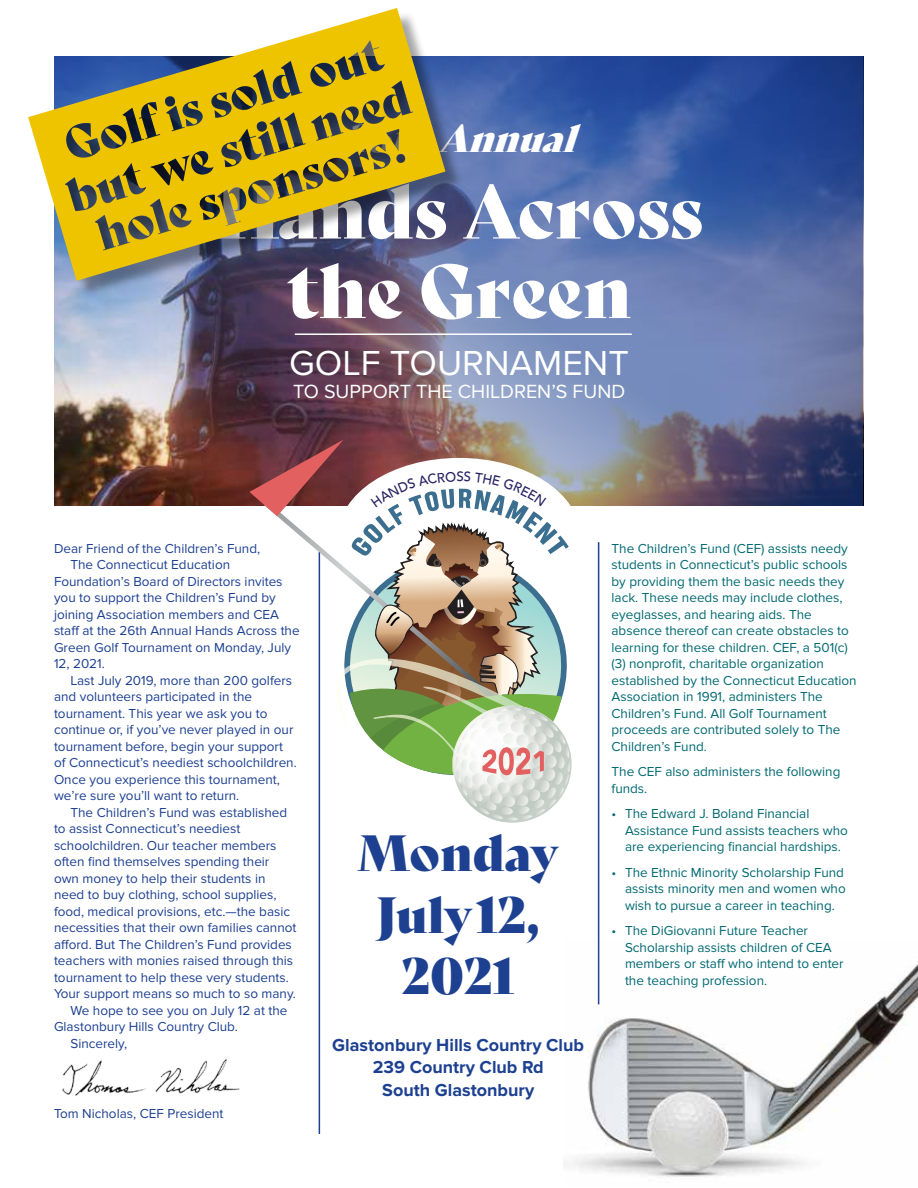
<style>
.page{position:relative;width:918px;height:1188px;background:#fff}
.page>*{position:absolute;margin:0;border:0;box-sizing:border-box;transform-origin:0 0}
.t1{font:73.5px/79.5px "Bely Display";color:#fff;text-align:center}
.t2{font:49.5px/61.5px "Bely Display";color:#1d4091;text-align:center}
.t3{font:italic 37.5px "Bely Display";color:#fff}
.t4{font:36px "Proxima Nova";color:#fff}
.t5{font:19.8px "Proxima Nova";color:#fff}
.t6{font:700 18px/22.5px "Proxima Nova";color:#1d4091;text-align:center}
.t7{font:13.5px "Proxima Nova";color:#1d4091}
.t8{font:13.5px/16.5px "Proxima Nova";color:#006971}
</style>
<div class="page">
<img style="left:572px;top:940px;width:346px;height:237px">
<img style="left:62px;top:1059px;width:178px;height:37px">
<img style="left:54px;top:56px;width:808px;height:449px">
<hr style="left:598px;top:542px;width:1px;height:462px;background:#1d4091">
<hr style="left:319px;top:552px;width:1px;height:582px;background:#1d4091">
<hr style="left:295px;top:333px;width:337px;height:2px;background:#fff">
<div style="left:31px;top:11px;width:432px;height:288px;background:#000;opacity:.36"></div>
<svg style="left:28px;top:8px;width:418px;height:273px"></svg>
<svg style="left:406px;top:81px;width:7px;height:130px"></svg>
<svg style="left:64px;top:40px;width:342px;height:211px;background:#a69430"></svg>
<svg style="left:249px;top:440px;width:323px;height:383px"></svg>
<h3 class="t3" style="left:344px;top:108px;width:250px">26thAnnual</h3>
<h1 class="t1" style="left:215px;top:166px;width:489px">Hands Across the Green</h1>
<h3 class="t4" style="left:289px;top:342px;width:341px">GOLF TOURNAMENT</h3>
<h3 class="t5" style="left:293px;top:381px;width:334px">TO SUPPORT THE CHILDREN’S FUND</h3>
<p class="t7" style="left:54px;top:541px;width:208px">Dear Friend of the Children’s Fund,</p>
<p class="t7" style="left:70px;top:557px;width:161px">The Connecticut Education</p>
<p class="t7" style="left:54px;top:574px;width:230px">Foundation’s Board of Directors invites</p>
<p class="t7" style="left:54px;top:590px;width:223px">you to support the Children’s Fund by</p>
<p class="t7" style="left:54px;top:607px;width:227px">joining Association members and CEA</p>
<p class="t7" style="left:54px;top:623px;width:247px">staff at the 26th Annual Hands Across the</p>
<p class="t7" style="left:54px;top:640px;width:239px">Green Golf Tournament on Monday, July</p>
<p class="t7" style="left:54px;top:656px;width:52px">12, 2021.</p>
<p class="t7" style="left:70px;top:673px;width:223px">Last July 2019, more than 200 golfers</p>
<p class="t7" style="left:54px;top:689px;width:200px">and volunteers participated in the</p>
<p class="t7" style="left:54px;top:706px;width:215px">tournament. This year we ask you to</p>
<p class="t7" style="left:54px;top:722px;width:241px">continue or, if you’ve never played in our</p>
<p class="t7" style="left:54px;top:739px;width:231px">tournament before, begin your support</p>
<p class="t7" style="left:54px;top:755px;width:244px">of Connecticut’s neediest schoolchildren.</p>
<p class="t7" style="left:54px;top:772px;width:227px">Once you experience this tournament,</p>
<p class="t7" style="left:54px;top:788px;width:187px">we’re sure you’ll want to return.</p>
<p class="t7" style="left:70px;top:805px;width:218px">The Children’s Fund was established</p>
<p class="t7" style="left:54px;top:821px;width:188px">to assist Connecticut’s neediest</p>
<p class="t7" style="left:54px;top:838px;width:224px">schoolchildren. Our teacher members</p>
<p class="t7" style="left:54px;top:854px;width:217px">often find themselves spending their</p>
<p class="t7" style="left:54px;top:871px;width:213px">own money to help their students in</p>
<p class="t7" style="left:54px;top:887px;width:224px">need to buy clothing, school supplies,</p>
<p class="t7" style="left:54px;top:904px;width:238px">food, medical provisions, etc.—the basic</p>
<p class="t7" style="left:54px;top:920px;width:244px">necessities that their own families cannot</p>
<p class="t7" style="left:54px;top:937px;width:239px">afford. But The Children’s Fund provides</p>
<p class="t7" style="left:54px;top:953px;width:241px">teachers with monies raised through this</p>
<p class="t7" style="left:54px;top:970px;width:236px">tournament to help these very students.</p>
<p class="t7" style="left:54px;top:986px;width:243px">Your support means so much to so many.</p>
<p class="t7" style="left:70px;top:1002px;width:219px">We hope to see you on July 12 at the</p>
<p class="t7" style="left:54px;top:1019px;width:186px">Glastonbury Hills Country Club.</p>
<p class="t7" style="left:70px;top:1035px;width:58px">Sincerely,</p>
<p class="t7" style="left:54px;top:1106px;width:171px">Tom Nicholas, CEF President</p>
<h2 class="t2" style="left:357px;top:819px;width:204px">Monday<br>July 12,<br>2021</h2>
<h3 class="t6" style="left:332px;top:1034px;width:253px">Glastonbury Hills Country Club<br>239 Country Club Rd<br>South Glastonbury</h3>
<p class="t8" style="left:612px;top:540px;width:247px">The Children’s Fund (CEF) assists needy students in Connecticut’s public schools by providing them the basic needs they lack. These needs may include clothes, eyeglasses, and hearing aids. The absence thereof can create obstacles to learning for these children. CEF, a 501(c) (3) nonprofit, charitable organization established by the Connecticut Education Association in 1991, administers The Children’s Fund. All Golf Tournament proceeds are contributed solely to The Children’s Fund.</p>
<p class="t8" style="left:612px;top:764px;width:230px">The CEF also administers the following funds.</p>
<p class="t8" style="left:625px;top:806px;width:225px;text-indent:-14px">• The Edward J. Boland Financial<br>Assistance Fund assists teachers who are experiencing financial hardships.</p>
<p class="t8" style="left:625px;top:864px;width:222px;text-indent:-14px">• The Ethnic Minority Scholarship Fund assists minority men and women who wish to pursue a career in teaching.</p>
<p class="t8" style="left:625px;top:923px;width:220px;text-indent:-14px">• The DiGiovanni Future Teacher<br>Scholarship assists children of CEA members or staff who intend to enter the teaching profession.</p>
</div>
